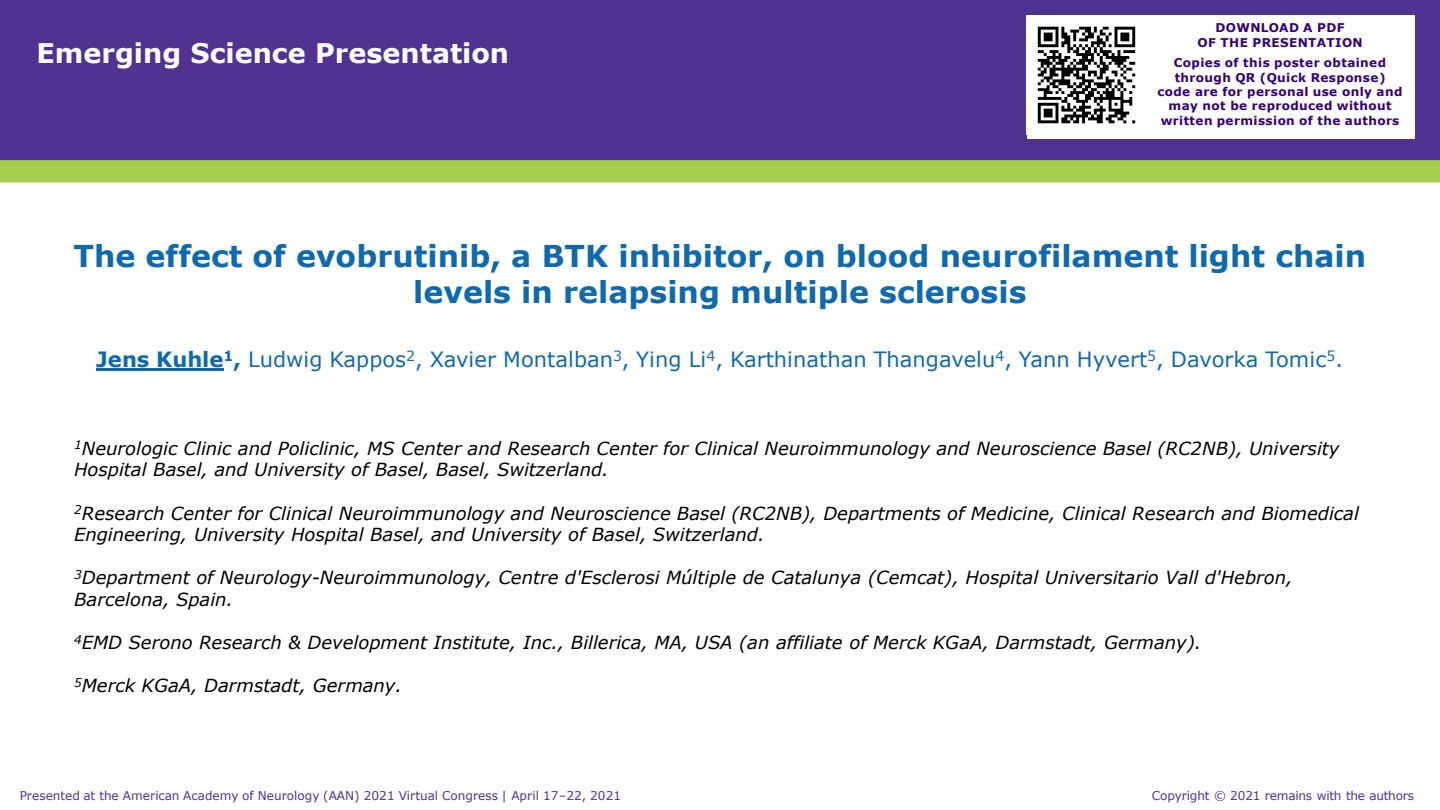
<style>
.page{position:relative;width:1440px;height:810px;background:#fff}
.page>*{position:absolute;margin:0;border:0;box-sizing:border-box;transform-origin:0 0}
.t1{font:700 30px/36.3px "Verdana";color:#0f69af;text-align:center}
.t2{font:700 27px "Verdana";color:#fff}
.t3{font:21px "Verdana";color:#0f69af}
.t4{font:italic 18px/21.6px "Verdana";color:#000}
.t5{font:700 12px/14.4px "Verdana";letter-spacing:.03em;color:#34007c;text-align:center}
.t6{font:12px "Verdana";letter-spacing:-.005em;color:#503291}
.s1{font-weight:700}
</style>
<div class="page">
<div style="left:0;top:0;width:1440px;height:161px;background:#503291"></div>
<div style="left:0;top:161px;width:1440px;height:21px;background:#a5cd50"></div>
<div style="left:0;top:160px;width:1440px;height:23px;border:2px solid #a5cd50"></div>
<div style="left:1027px;top:15px;width:387px;height:124px;background:#fff"></div>
<hr style="left:96px;top:369px;width:128px;height:2px;background:#0f69af">
<img style="left:1037px;top:26px;width:99px;height:98px">
<p class="t2" style="left:37px;top:34px;width:474px">Emerging Science Presentation</p>
<p class="t5" style="left:1198px;top:21px;width:167px">DOWNLOAD A PDF<br>OF THE PRESENTATION</p>
<p class="t5" style="left:1157px;top:55px;width:247px">Copies of this poster obtained through QR (Quick Response) code are for personal use only and may not be reproduced without written permission of the authors</p>
<h1 class="t1" style="left:74px;top:237px;width:1294px">The effect of evobrutinib, a BTK inhibitor, on blood neurofilament light chain levels in relapsing multiple sclerosis</h1>
<p class="t3" style="left:96px;top:345px;width:1248px"><span class="s1">Jens Kuhle</span><sup>1</sup><span class="s1">,</span> Ludwig Kappos<sup>2</sup>, Xavier Montalban<sup>3</sup>, Ying Li<sup>4</sup>, Karthinathan Thangavelu<sup>4</sup>, Yann Hyvert<sup>5</sup>, Davorka Tomic<sup>5</sup>.</p>
<p class="t4" style="left:74px;top:437px;width:1267px"><sup>1</sup>Neurologic Clinic and Policlinic, MS Center and Research Center for Clinical Neuroimmunology and Neuroscience Basel (RC2NB), University<br>Hospital Basel, and University of Basel, Basel, Switzerland.</p>
<p class="t4" style="left:74px;top:502px;width:1286px"><sup>2</sup>Research Center for Clinical Neuroimmunology and Neuroscience Basel (RC2NB), Departments of Medicine, Clinical Research and Biomedical<br>Engineering, University Hospital Basel, and University of Basel, Switzerland.</p>
<p class="t4" style="left:74px;top:567px;width:1220px"><sup>3</sup>Department of Neurology-Neuroimmunology, Centre d'Esclerosi Múltiple de Catalunya (Cemcat), Hospital Universitario Vall d'Hebron,<br>Barcelona, Spain.</p>
<p class="t4" style="left:74px;top:632px;width:1129px"><sup>4</sup>EMD Serono Research &amp; Development Institute, Inc., Billerica, MA, USA (an affiliate of Merck KGaA, Darmstadt, Germany).</p>
<p class="t4" style="left:74px;top:675px;width:330px"><sup>5</sup>Merck KGaA, Darmstadt, Germany.</p>
<p class="t6" style="left:20px;top:787px;width:603px">Presented at the American Academy of Neurology (AAN) 2021 Virtual Congress | April 17–22, 2021</p>
<p class="t6" style="left:1152px;top:787px;width:264px">Copyright © 2021 remains with the authors</p>
</div>
